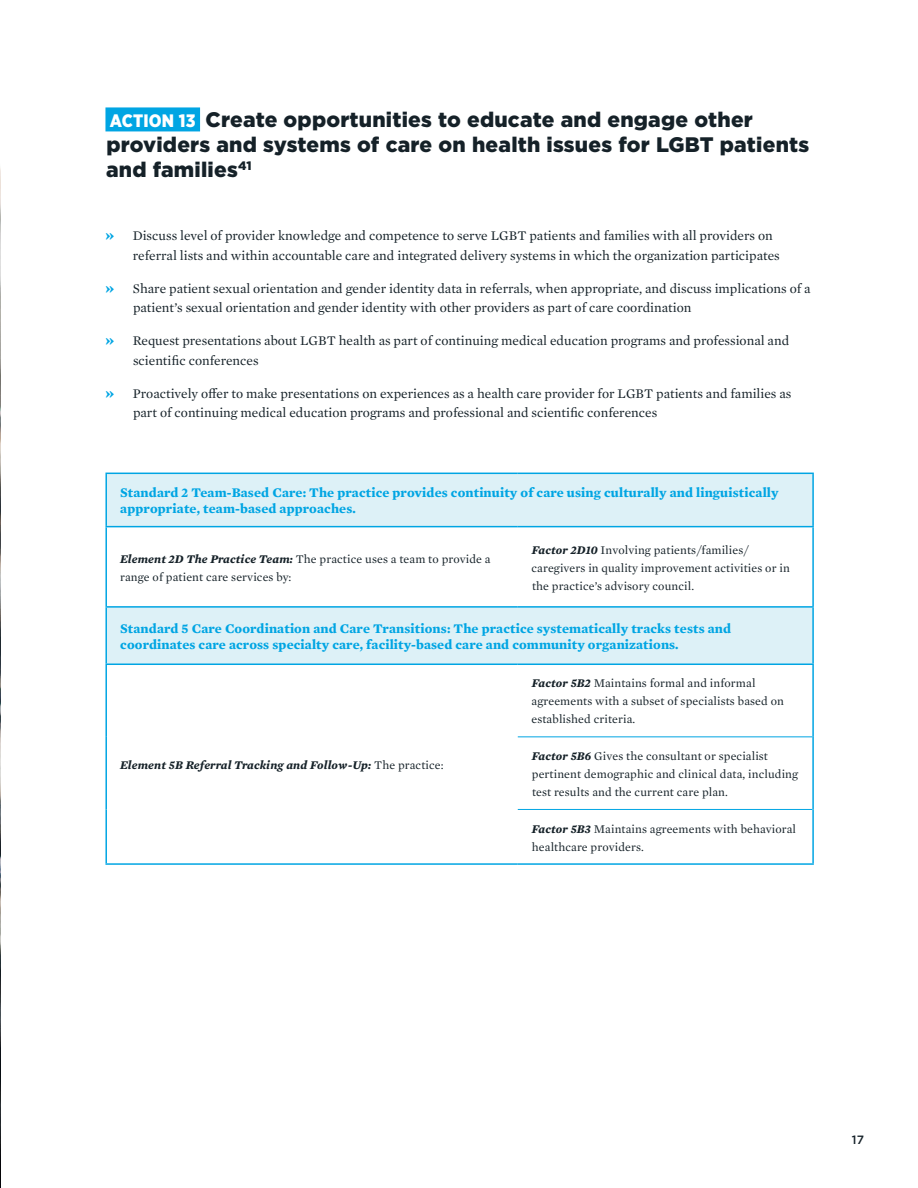
<style>
.page{position:relative;width:918px;height:1188px;background:#fff}
.page>*{position:absolute;margin:0;border:0;box-sizing:border-box;transform-origin:0 0}
.t1{font:900 21px/25.2px "Gotham";letter-spacing:.01em;color:#152128}
.t2{font:13.5px/19.5px "Mercury Text G1";color:#152128}
.t3{font:700 13.5px/16.2px "Mercury Text G1";letter-spacing:.01em;color:#00a5e3}
.t4{font:12px/18px "Mercury Text G1";letter-spacing:.01em;color:#152128}
.t5{font:italic 700 12px "Mercury Text G1";letter-spacing:.01em;color:#152128}
.t6{font:500 12px "Gotham";color:#152128}
.s1{font-family:"Gotham Narrow";font-size:18px;color:#fff}
.s2{font-weight:700;font-size:16.5px;color:#00a5e3}
.s3{font-weight:700;font-style:italic}
.s4{font-weight:400;font-style:normal}
</style>
<div class="page">
<img style="left:0;top:168px;width:1px;height:1020px">
<div style="left:105px;top:107px;width:95px;height:24px;background:#00a5e3"></div>
<svg style="left:107px;top:474px;width:705px;height:190px;fill:#ddf1f7"></svg>
<hr style="left:105px;top:474px;width:2px;height:52px;background:#00a5e3">
<hr style="left:812px;top:474px;width:2px;height:52px;background:#00a5e3">
<hr style="left:105px;top:527px;width:2px;height:79px;background:#00a5e3">
<hr style="left:812px;top:527px;width:2px;height:79px;background:#00a5e3">
<hr style="left:105px;top:608px;width:2px;height:56px;background:#00a5e3">
<hr style="left:812px;top:608px;width:2px;height:56px;background:#00a5e3">
<hr style="left:105px;top:665px;width:2px;height:72px;background:#00a5e3">
<hr style="left:105px;top:737px;width:2px;height:72px;background:#00a5e3">
<hr style="left:105px;top:809px;width:2px;height:54px;background:#00a5e3">
<hr style="left:105px;top:863px;width:413px;height:2px;background:#00a5e3">
<hr style="left:812px;top:665px;width:2px;height:72px;background:#00a5e3">
<hr style="left:812px;top:737px;width:2px;height:72px;background:#00a5e3">
<hr style="left:812px;top:809px;width:2px;height:54px;background:#00a5e3">
<hr style="left:518px;top:863px;width:296px;height:2px;background:#00a5e3">
<hr style="left:518px;top:737px;width:294px;height:1px;background:#00a5e3">
<hr style="left:518px;top:809px;width:294px;height:1px;background:#00a5e3">
<hr style="left:105px;top:606px;width:413px;height:2px;background:#00a5e3">
<hr style="left:518px;top:606px;width:296px;height:2px;background:#00a5e3">
<hr style="left:105px;top:664px;width:413px;height:1px;background:#00a5e3">
<hr style="left:518px;top:664px;width:296px;height:1px;background:#00a5e3">
<hr style="left:105px;top:473px;width:413px;height:1px;background:#00a5e3">
<hr style="left:518px;top:473px;width:296px;height:1px;background:#00a5e3">
<hr style="left:105px;top:526px;width:413px;height:1px;background:#00a5e3">
<hr style="left:518px;top:526px;width:296px;height:1px;background:#00a5e3">
<h1 class="t1" style="left:106px;top:107px;width:705px"><span class="s1">ACTION 13</span> Create opportunities to educate and engage other providers and systems of care on health issues for LGBT patients and families<sup>41</sup></h1>
<p class="t2" style="left:133px;top:225px;width:648px;text-indent:-28px"><span class="s2">»</span> Discuss level of provider knowledge and competence to serve LGBT patients and families with all providers on referral lists and within accountable care and integrated delivery systems in which the organization participates</p>
<p class="t2" style="left:133px;top:278px;width:679px;text-indent:-28px"><span class="s2">»</span> Share patient sexual orientation and gender identity data in referrals, when appropriate, and discuss implications of a patient’s sexual orientation and gender identity with other providers as part of care coordination</p>
<p class="t2" style="left:133px;top:330px;width:658px;text-indent:-28px"><span class="s2">»</span> Request presentations about LGBT health as part of continuing medical education programs and professional and scientific conferences</p>
<p class="t2" style="left:133px;top:383px;width:660px;text-indent:-28px"><span class="s2">»</span> Proactively offer to make presentations on experiences as a health care provider for LGBT patients and families as part of continuing medical education programs and professional and scientific conferences</p>
<p class="t3" style="left:120px;top:484px;width:660px">Standard 2 Team-Based Care: The practice provides continuity of care using culturally and linguistically appropriate, team-based approaches.</p>
<p class="t4" style="left:120px;top:549px;width:372px"><span class="s3">Element 2D The Practice Team:</span> The practice uses a team to provide a range of patient care services by:</p>
<p class="t4" style="left:532px;top:540px;width:260px"><span class="s3">Factor 2D10</span> Involving patients/families/ caregivers in quality improvement activities or in the practice’s advisory council.</p>
<p class="t3" style="left:120px;top:619px;width:612px">Standard 5 Care Coordination and Care Transitions: The practice systematically tracks tests and coordinates care across specialty care, facility-based care and community organizations.</p>
<p class="t5" style="left:120px;top:756px;width:325px">Element 5B Referral Tracking and Follow-Up: <span class="s4">The practice:</span></p>
<p class="t4" style="left:532px;top:674px;width:254px"><span class="s3">Factor 5B2</span> Maintains formal and informal agreements with a subset of specialists based on established criteria.</p>
<p class="t4" style="left:532px;top:746px;width:268px"><span class="s3">Factor 5B6</span> Gives the consultant or specialist pertinent demographic and clinical data, including test results and the current care plan.</p>
<p class="t4" style="left:532px;top:819px;width:266px"><span class="s3">Factor 5B3</span> Maintains agreements with behavioral healthcare providers.</p>
<p class="t6" style="left:852px;top:1132px;width:14px">17</p>
</div>
